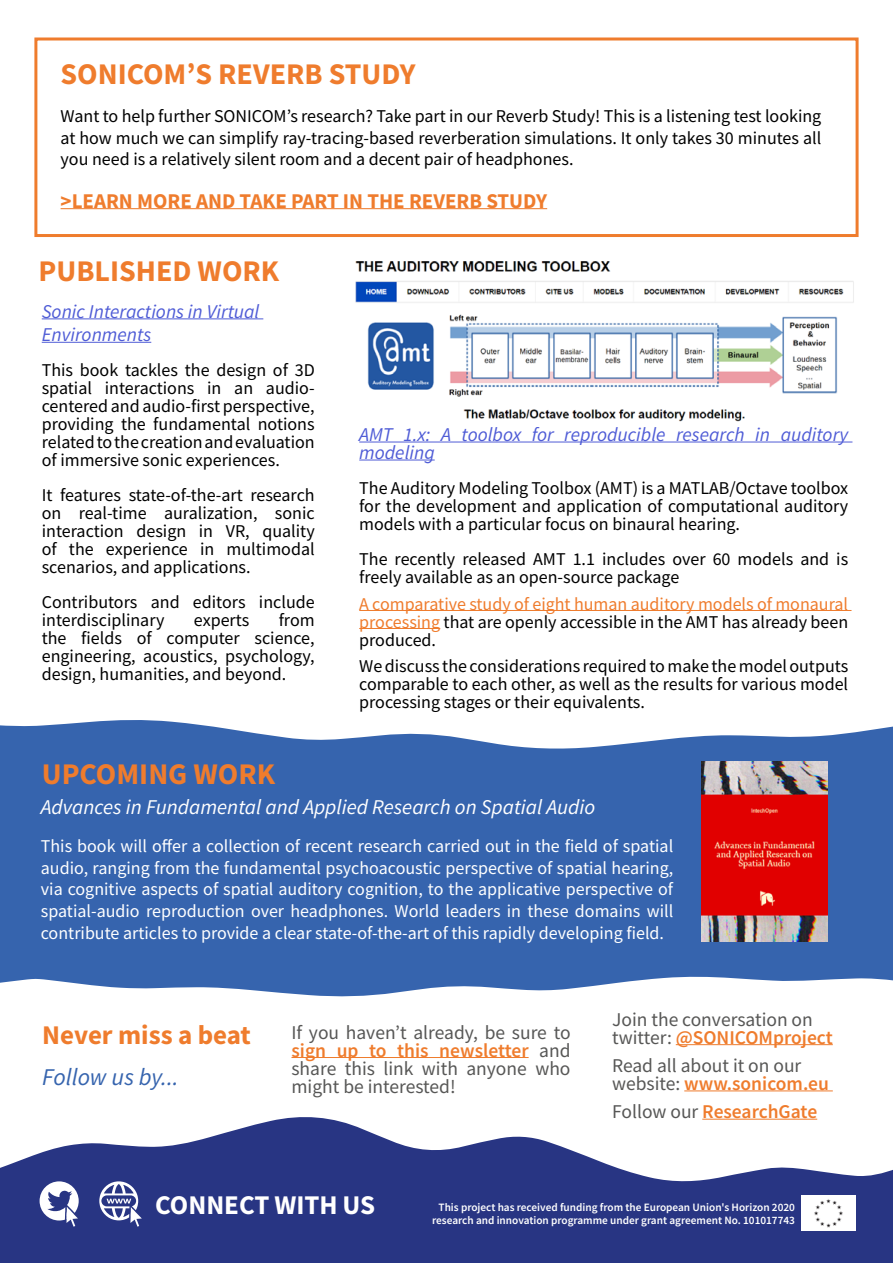
<style>
.page{position:relative;width:893px;height:1263px;background:#fff}
.page>*{position:absolute;margin:0;border:0;box-sizing:border-box;transform-origin:0 0}
.t1{font:700 30px "Source Sans Pro";color:#ef7c2d}
.t2{font:700 27px "Source Sans Pro";color:#ef7c2d}
.t3{font:700 27px "Source Sans Pro";color:#fff}
.t4{font:italic 24px "Source Sans Pro";color:#3664ae}
.t5{font:italic 21px "Source Sans Pro";color:#fff}
.t6{font:700 21px "Source Sans Pro";color:#ef7c2d}
.t7{font:19.5px/18px "Source Sans Pro";color:#575756}
.t8{font:italic 19.5px/18px "Source Sans Pro";color:#4f5cd6}
.t9{font:600 19.5px "Source Sans Pro";color:#ef7c2d}
.t10{font:18px/18px "Source Sans Pro";color:#000;text-align:justify}
.t11{font:18px/21.6px "Source Sans Pro";color:#fff;text-align:justify}
.t12{font:18px/18px "Source Sans Pro";color:#ef7c2d;text-align:justify}
.t13{font:600 11.25px/13.5px "Source Sans Pro";color:#fff;text-align:center}
.s1{color:#000}
.s2{font-weight:600;color:#ef7c2d}
.s3{font-weight:400;color:#575756}
</style>
<div class="page">
<svg style="left:0;top:1117px;width:893px;height:146px;fill:#283583"></svg>
<div style="left:0;top:750px;width:893px;height:247px;background:#3664ae"></div>
<hr style="left:291px;top:1057px;width:238px;height:1px;background:#ef7c2d">
<img style="left:802px;top:1195px;width:53px;height:36px">
<svg style="left:99px;top:1181px;width:43px;height:46px"></svg>
<svg style="left:40px;top:1181px;width:39px;height:46px"></svg>
<hr style="left:676px;top:1044px;width:157px;height:1px;background:#ef7c2d">
<hr style="left:684px;top:1090px;width:149px;height:1px;background:#ef7c2d">
<hr style="left:702px;top:1119px;width:115px;height:1px;background:#ef7c2d">
<svg style="left:0;top:720px;width:893px;height:30px;fill:#3664ae"></svg>
<hr style="left:359px;top:441px;width:493px;height:1px;background:#4f5cd6">
<hr style="left:359px;top:459px;width:76px;height:1px;background:#4f5cd6">
<hr style="left:359px;top:610px;width:492px;height:1px;background:#ef7c2d">
<hr style="left:359px;top:628px;width:81px;height:1px;background:#ef7c2d">
<hr style="left:42px;top:318px;width:221px;height:1px;background:#4f5cd6">
<hr style="left:42px;top:342px;width:109px;height:1px;background:#4f5cd6">
<hr style="left:61px;top:208px;width:486px;height:1px;background:#ef7c2d">
<div style="left:34px;top:38px;width:825px;height:199px;border:3px solid #ef7c2d"></div>
<img style="left:702px;top:762px;width:125px;height:180px">
<img style="left:355px;top:261px;width:499px;height:161px">
<h1 class="t1" style="left:61px;top:53px;width:356px">SONICOM’S REVERB STUDY</h1>
<p class="t10" style="left:61px;top:105px;width:762px;line-height:21.6px">Want to help further SONICOM’s research? Take part in our Reverb Study! This is a listening test looking at how much we can simplify ray-tracing-based reverberation simulations. It only takes 30 minutes all you need is a relatively silent room and a decent pair of headphones.</p>
<p class="t6" style="left:61px;top:186px;width:488px">&gt;LEARN MORE AND TAKE PART IN THE REVERB STUDY</p>
<h1 class="t1" style="left:39px;top:250px;width:242px">PUBLISHED WORK</h1>
<p class="t8" style="left:42px;top:300px;width:219px;line-height:23.4px">Sonic Interactions in Virtual<br>Environments</p>
<p class="t10" style="left:42px;top:361px;width:274px">This book tackles the design of 3D spatial interactions in an audio&shy;centered and audio-first perspective, providing the fundamental notions related to the creation and evaluation of immersive sonic experiences.</p>
<p class="t10" style="left:42px;top:486px;width:274px">It features state-of-the-art research on real-time auralization, sonic interaction design in VR, quality of the experience in multimodal scenarios, and applications.</p>
<p class="t10" style="left:42px;top:593px;width:274px">Contributors and editors include interdisciplinary</p>
<p class="t10" style="left:42px;top:611px;width:274px;text-indent:237px">from the fields of computer science, engineering, acoustics, psychology, design, humanities, and beyond.</p>
<p class="t10" style="left:194px;top:611px;width:57px">experts</p>
<h1 class="t1" style="left:42px;top:754px;width:235px">UPCOMING WORK</h1>
<p class="t8" style="left:359px;top:425px;width:490px">AMT 1.x: A toolbox for reproducible research in auditory modeling</p>
<p class="t10" style="left:359px;top:479px;width:490px">The Auditory Modeling Toolbox (AMT) is a MATLAB/Octave toolbox for the development and application of computational auditory models with a particular focus on binaural hearing.</p>
<p class="t10" style="left:359px;top:550px;width:490px">The recently released AMT 1.1 includes over 60 models and is freely available as an open-source package</p>
<p class="t12" style="left:359px;top:594px;width:491px">A comparative study of eight human auditory models of monaural processing <span class="s1">that are openly accessible in the AMT has already been produced.</span></p>
<p class="t10" style="left:359px;top:657px;width:490px">We discuss the considerations required to make the model outputs comparable to each other, as well as the results for various model processing stages or their equivalents.</p>
<p class="t5" style="left:41px;top:793px;width:556px">Advances in Fundamental and Applied Research on Spatial Audio</p>
<p class="t11" style="left:41px;top:835px;width:634px">This book will offer a collection of recent research carried out in the field of spatial audio, ranging from the fundamental psychoacoustic perspective of spatial hearing, via cognitive aspects of spatial auditory cognition, to the applicative perspective of spatial-audio reproduction over headphones. World leaders in these domains will contribute articles to provide a clear state-of-the-art of this rapidly developing field.</p>
<h2 class="t2" style="left:42px;top:1017px;width:210px">Never miss a beat</h2>
<h3 class="t4" style="left:42px;top:1062px;width:138px">Follow us by...</h3>
<p class="t7" style="left:291px;top:1023px;width:281px;text-align:justify">If you haven’t already, be sure to <span class="s2">sign up to this newsletter</span> and share this link with anyone who might be interested!</p>
<p class="t7" style="left:612px;top:1010px;width:222px">Join the conversation on twitter: <span class="s2">@SONICOMproject</span></p>
<p class="t7" style="left:612px;top:1056px;width:218px">Read all about it on our website: <span class="s2">www.sonicom.eu</span></p>
<p class="t9" style="left:612px;top:1099px;width:207px"><span class="s3">Follow our</span> ResearchGate</p>
<h2 class="t3" style="left:155px;top:1187px;width:222px">CONNECT WITH US</h2>
<p class="t13" style="left:432px;top:1200px;width:364px">This project has received funding from the European Union's Horizon 2020 research and innovation programme under grant agreement No. 101017743</p>
</div>
